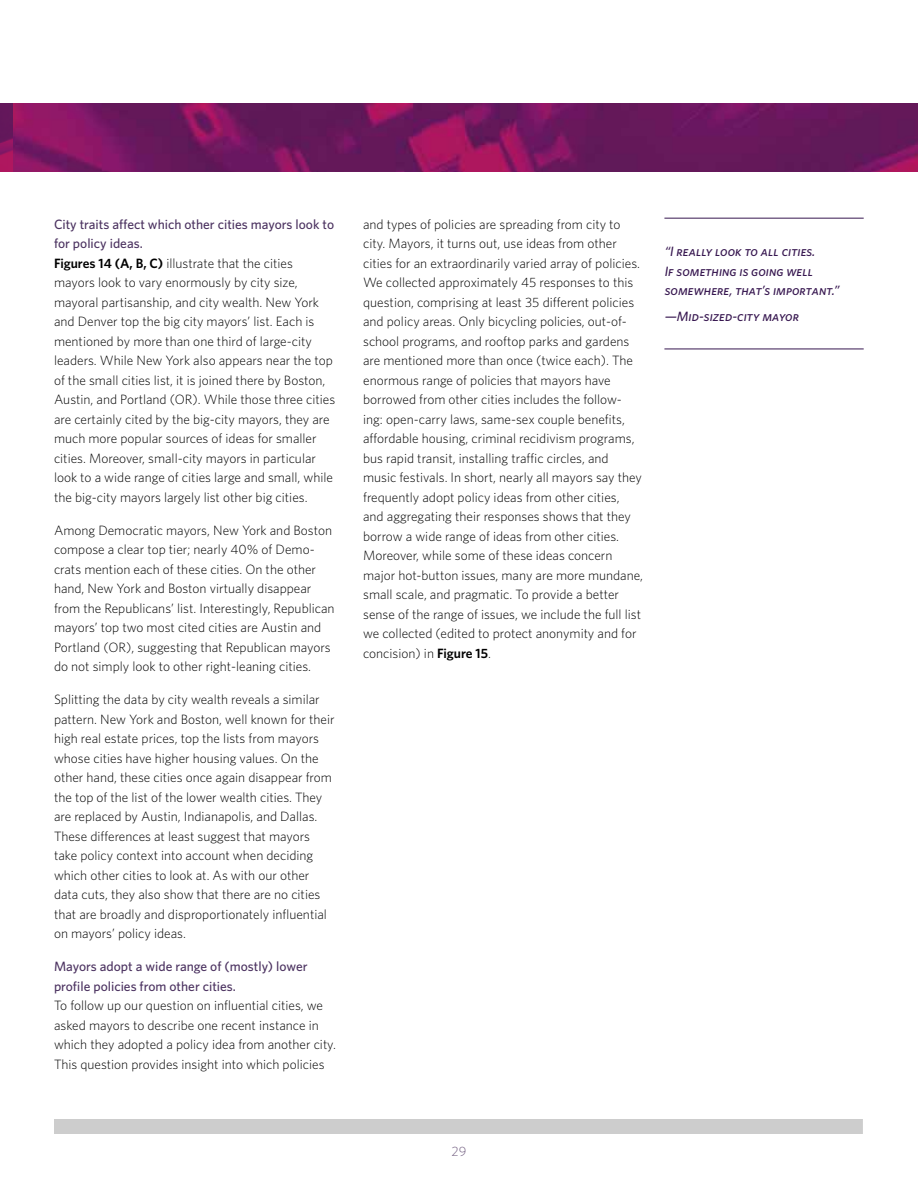
<style>
.page{position:relative;width:918px;height:1188px;background:#fff}
.page>*{position:absolute;margin:0;border:0;box-sizing:border-box;transform-origin:0 0}
.t1{font:300 13.5px/19.5px "Whitney";color:#000}
.t2{font:italic 500 13.5px/19.5px "Whitney";color:#371750}
.t3{font:500 13.5px/19.5px "Whitney";color:#4b3260}
.t4{font:300 13.5px "Whitney";color:#715d80}
.s1{font-weight:500;color:#4b3260}
.s2{font-weight:600}
</style>
<div class="page">
<img style="left:13px;top:104px;width:905px;height:67px">
<div style="left:54px;top:1119px;width:809px;height:15px;background:#cdcdcd"></div>
<img style="left:0;top:104px;width:13px;height:67px">
<hr style="left:664px;top:218px;width:200px;height:1px;background:#371750">
<hr style="left:664px;top:349px;width:200px;height:1px;background:#371750">
<p class="t1" style="left:54px;top:214px;width:283px"><span class="s1">City traits affect which other cities mayors look to for policy ideas.<br></span><span class="s2">Figures 14 (A, B, C)</span> illustrate that the cities mayors look to vary enormously by city size, mayoral partisanship, and city wealth. New York and Denver top the big city mayors’ list. Each is mentioned by more than one third of large-city leaders. While New York also appears near the top of the small cities list, it is joined there by Boston, Austin, and Portland (OR). While those three cities are certainly cited by the big-city mayors, they are much more popular sources of ideas for smaller cities. Moreover, small-city mayors in particular look to a wide range of cities large and small, while the big-city mayors largely list other big cities.</p>
<p class="t1" style="left:54px;top:520px;width:282px">Among Democratic mayors, New York and Boston compose a clear top tier; nearly 40% of Demo&shy;crats mention each of these cities. On the other hand, New York and Boston virtually disappear from the Republicans’ list. Interestingly, Republican mayors’ top two most cited cities are Austin and Portland (OR), suggesting that Republican mayors do not simply look to other right-leaning cities.</p>
<p class="t1" style="left:54px;top:689px;width:282px">Splitting the data by city wealth reveals a similar pattern. New York and Boston, well known for their high real estate prices, top the lists from mayors whose cities have higher housing values. On the other hand, these cities once again disappear from the top of the list of the lower wealth cities. They are replaced by Austin, Indianapolis, and Dallas.<br>These differences at least suggest that mayors take policy context into account when deciding which other cities to look at. As with our other data cuts, they also show that there are no cities that are broadly and disproportionately influential on mayors’ policy ideas.</p>
<p class="t3" style="left:54px;top:957px;width:255px">Mayors adopt a wide range of (mostly) lower profile policies from other cities.</p>
<p class="t1" style="left:54px;top:995px;width:284px">To follow up our question on influential cities, we asked mayors to describe one recent instance in which they adopted a policy idea from another city.<br>This question provides insight into which policies</p>
<p class="t1" style="left:363px;top:214px;width:281px">and types of policies are spreading from city to city. Mayors, it turns out, use ideas from other cities for an extraordinarily varied array of policies.<br>We collected approximately 45 responses to this question, comprising at least 35 different policies and policy areas. Only bicycling policies, out-of&shy;school programs, and rooftop parks and gardens are mentioned more than once (twice each). The enormous range of policies that mayors have borrowed from other cities includes the follow&shy;ing: open-carry laws, same-sex couple benefits, affordable housing, criminal recidivism programs, bus rapid transit, installing traffic circles, and music festivals. In short, nearly all mayors say they frequently adopt policy ideas from other cities, and aggregating their responses shows that they borrow a wide range of ideas from other cities.<br>Moreover, while some of these ideas concern major hot-button issues, many are more mundane, small scale, and pragmatic. To provide a better sense of the range of issues, we include the full list we collected (edited to protect anonymity and for concision) in <span class="s2">Figure 15</span>.</p>
<p class="t2" style="left:665px;top:241px;width:176px">“I really look to all cities.<br>If something is going well somewhere, that’s important.”</p>
<p class="t2" style="left:665px;top:307px;width:136px">—Mid-sized-city mayor</p>
<p class="t4" style="left:452px;top:1143px;width:16px">29</p>
</div>
